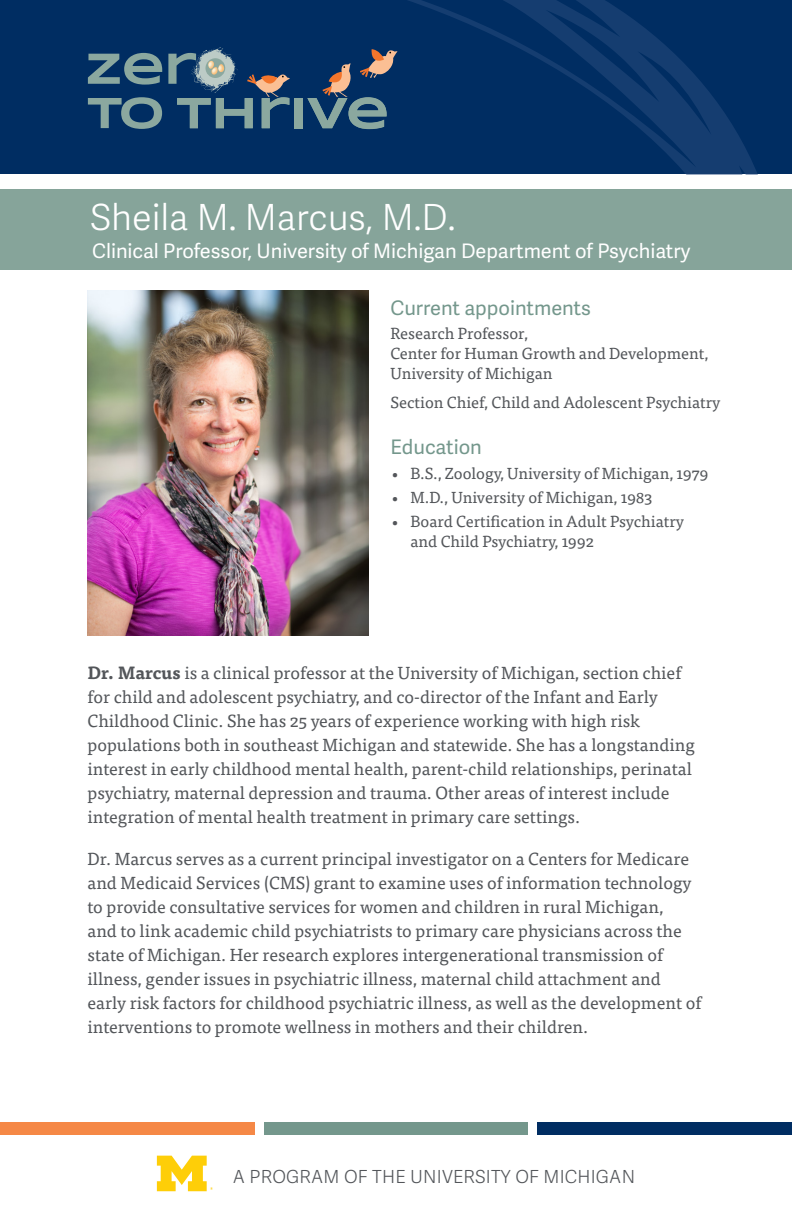
<style>
.page{position:relative;width:792px;height:1224px;background:#fff}
.page>*{position:absolute;margin:0;border:0;box-sizing:border-box;transform-origin:0 0}
.t1{font:300 36px "Adelle Sans";color:#fff}
.t2{font:20px "Adelle Sans";color:#fff}
.t3{font:20px "Adelle Sans";color:#74978c}
.t4{font:300 18px "Adelle Sans";letter-spacing:.01em;color:#53565a}
.t5{font:17.6px/24px "Tisa Pro";color:#53565a}
.Bullets_Serif_-_8{font:16px/20px "Tisa Pro";color:#53565a}
.s1{font-weight:700}
</style>
<div class="page">
<div style="left:0;top:0;width:792px;height:174px;background:#002d62"></div>
<svg style="left:88px;top:53px;width:74px;height:32px"></svg>
<svg style="left:88px;top:97px;width:74px;height:32px"></svg>
<svg style="left:168px;top:47px;width:122px;height:81px"></svg>
<div style="left:294px;top:98px;width:9px;height:30px;background:#8ba89f"></div>
<svg style="left:307px;top:98px;width:8px;height:15px"></svg>
<div style="left:0;top:1122px;width:254px;height:12px;background:#f58846"></div>
<div style="left:264px;top:1122px;width:264px;height:12px;background:#74978c"></div>
<div style="left:538px;top:1122px;width:254px;height:12px;background:#002d62"></div>
<svg style="left:315px;top:0;width:442px;height:174px"></svg>
<svg style="left:157px;top:1156px;width:56px;height:35px"></svg>
<div style="left:0;top:189px;width:792px;height:81px;background:#86a49a"></div>
<img style="left:87px;top:290px;width:282px;height:345px">
<p class="t1" style="left:90px;top:191px;width:367px">Sheila M. Marcus, M.D.</p>
<p class="t2" style="left:92px;top:236px;width:600px">Clinical Professor, University of Michigan Department of Psychiatry</p>
<p class="t3" style="left:390px;top:294px;width:202px">Current appointments</p>
<p class="Bullets_Serif_-_8" style="left:390px;top:323px;width:319px">Research Professor,<br>Center for Human Growth and Development,<br>University of Michigan</p>
<p class="Bullets_Serif_-_8" style="left:390px;top:392px;width:331px">Section Chief, Child and Adolescent Psychiatry</p>
<p class="t3" style="left:390px;top:433px;width:93px">Education</p>
<p class="Bullets_Serif_-_8" style="left:390px;top:462px;width:319px">• B.S., Zoology, University of Michigan, 1979</p>
<p class="Bullets_Serif_-_8" style="left:390px;top:487px;width:263px">• M.D., University of Michigan, 1983</p>
<p class="Bullets_Serif_-_8" style="left:410px;top:511px;width:275px;text-indent:-20px">• Board Certification in Adult Psychiatry and Child Psychiatry, 1992</p>
<p class="t5" style="left:88px;top:659px;width:609px"><span class="s1">Dr. Marcus</span> is a clinical professor at the University of Michigan, section chief for child and adolescent psychiatry, and co-director of the Infant and Early Childhood Clinic. She has 25 years of experience working with high risk populations both in southeast Michigan and statewide. She has a longstanding interest in early childhood mental health, parent-child relationships, perinatal psychiatry, maternal depression and trauma. Other areas of interest include integration of mental health treatment in primary care settings.</p>
<p class="t5" style="left:88px;top:845px;width:615px">Dr. Marcus serves as a current principal investigator on a Centers for Medicare and Medicaid Services (CMS) grant to examine uses of information technology to provide consultative services for women and children in rural Michigan,<br>and to link academic child psychiatrists to primary care physicians across the state of Michigan. Her research explores intergenerational transmission of illness, gender issues in psychiatric illness, maternal child attachment and early risk factors for childhood psychiatric illness, as well as the development of interventions to promote wellness in mothers and their children.</p>
<p class="t4" style="left:233px;top:1163px;width:404px">A PROGRAM OF THE UNIVERSITY OF MICHIGAN</p>
</div>
